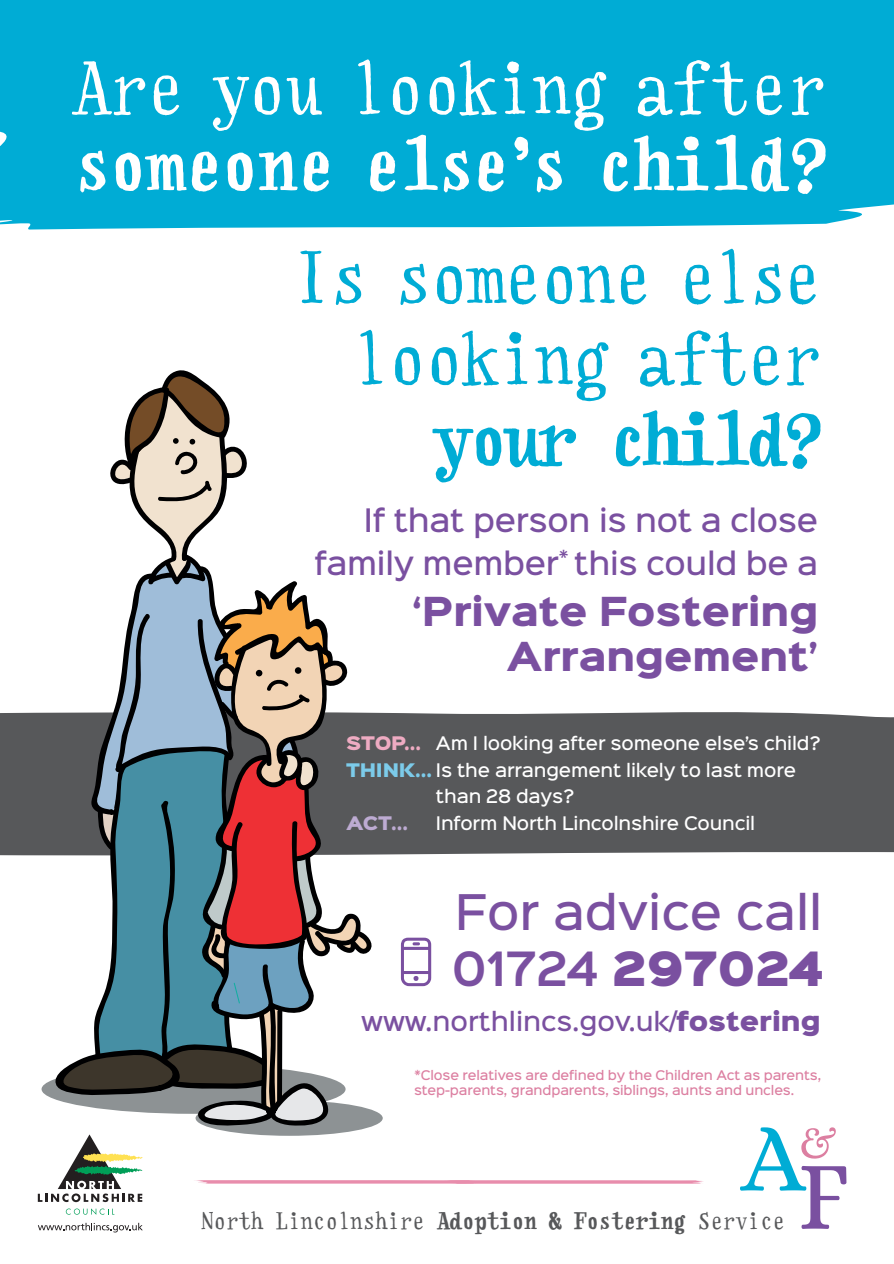
<style>
.page{position:relative;width:894px;height:1264px;background:#fff}
.page>*{position:absolute;margin:0;border:0;box-sizing:border-box;transform-origin:0 0}
.t1{font:69.9px/81px "Handwriter";letter-spacing:-.075em;color:#00acd5;text-align:right}
.t2{font:700 69.9px "Handwriter";letter-spacing:-.05em;color:#fff}
.t3{font:69.9px "Handwriter";letter-spacing:-.075em;color:#fff}
.t4{font:700 69.9px "Handwriter";letter-spacing:-.1em;color:#00acd5}
.t5{font:500 44.25px "Sinkin Sans 500";color:#7a50a0}
.t6{font:42.45px "Sinkin Sans 900 X Black";letter-spacing:.005em;color:#7a50a0}
.t7{font:900 36px/45px "Sinkin Sans 800";color:#7a50a0;text-align:right}
.t8{font:500 29.1px/43.8px "Sinkin Sans 500";letter-spacing:-.01em;color:#7a50a0;text-align:right}
.t9{font:500 24px "Sinkin Sans 500";color:#7a50a0}
.t10{font:22.5px "Handwriter";letter-spacing:-.05em;color:#57585a}
.t11{font:500 16.8px "Sinkin Sans 500";letter-spacing:-.01em;color:#fff}
.t12{font:16.8px "Sinkin Sans 900 X Black";color:#bdabd2}
.t13{font:500 12px/15px "Sinkin Sans 500";letter-spacing:-.01em;color:#dc7fa1}
.s1{font-family:"Sinkin Sans 900 X Black";font-weight:400;color:#eeabc2}
.s2{font-family:"Sinkin Sans 900 X Black";font-weight:400;color:#7ccbea}
.s3{font-family:"Sinkin Sans 600";font-weight:600}
.s4{font-family:"Sinkin Sans 900 X Black";font-weight:400}
.s5{font-weight:700}
</style>
<div class="page">
<div style="left:0;top:0;width:893px;height:230px;background:#00acd5"></div>
<div style="left:0;top:712px;width:893px;height:144px;background:#57585a"></div>
<svg style="left:194px;top:1180px;width:509px;height:4px;background:#eb9fb9"></svg>
<svg style="left:38px;top:1134px;width:105px;height:68px"></svg>
<svg style="left:66px;top:1208px;width:48px;height:7px"></svg>
<svg style="left:38px;top:1223px;width:105px;height:9px"></svg>
<svg style="left:740px;top:1127px;width:106px;height:102px"></svg>
<div style="left:195px;top:1100px;width:187px;height:36px;background:#8d9294;border-radius:50%"></div>
<svg style="left:54px;top:370px;width:321px;height:758px"></svg>
<svg style="left:401px;top:938px;width:30px;height:48px"></svg>
<h1 class="t3" style="left:72px;top:49px;width:758px">Are you looking after</h1>
<h1 class="t2" style="left:72px;top:124px;width:758px">someone else’s child?</h1>
<h1 class="t1" style="left:290px;top:239px;width:534px">Is someone else looking after</h1>
<h1 class="t4" style="left:432px;top:399px;width:393px">your child?</h1>
<h3 class="t8" style="left:314px;top:496px;width:505px">If that person is not a close family member<sup>*</sup> this could be a</h3>
<h3 class="t7" style="left:412px;top:591px;width:407px">‘Private Fostering<br>Arrangement’</h3>
<p class="t11" style="left:346px;top:729px;width:476px"><span class="s1">STOP...</span> Am I looking after someone else’s child?</p>
<p class="t11" style="left:346px;top:756px;width:451px"><span class="s2">THINK...</span> Is the arrangement likely to last more</p>
<p class="t11" style="left:436px;top:782px;width:140px">than 28 days?</p>
<p class="t12" style="left:346px;top:814px;width:64px">ACT...</p>
<p class="t11" style="left:436px;top:809px;width:321px">Inform North Lincolnshire Council</p>
<h2 class="t5" style="left:455px;top:874px;width:368px">For advice call</h2>
<h3 class="t6" style="left:452px;top:947px;width:373px"><span class="s3">01724</span> 297024</h3>
<h3 class="t9" style="left:361px;top:1000px;width:461px">www.northlincs.gov.uk/<span class="s4">fostering</span></h3>
<p class="t13" style="left:414px;top:1066px;width:408px">*Close relatives are defined by the Children Act as parents, step-parents, grandparents, siblings, aunts and uncles.</p>
<h3 class="t10" style="left:201px;top:1208px;width:586px">North Lincolnshire <span class="s5">Adoption &amp; Fostering</span> Service</h3>
</div>
